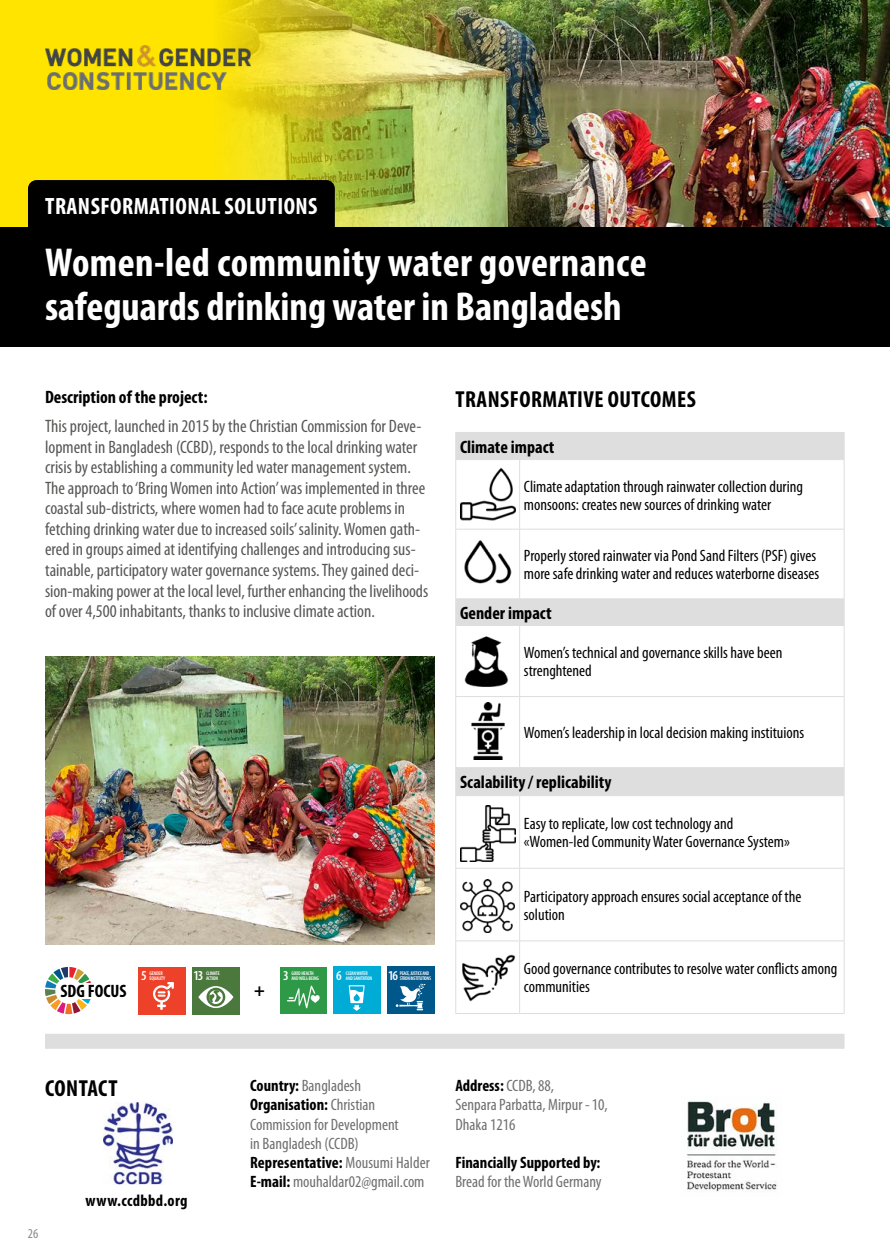
<style>
.page{position:relative;width:890px;height:1260px;background:#fff}
.page>*{position:absolute;margin:0;border:0;box-sizing:border-box;transform-origin:0 0}
.Headline_Project{font:700 condensed 40.5px/43.5px "Myriad Pro";color:#fff}
.Headline_Category_li{font:700 condensed 23.7px "Myriad Pro";letter-spacing:.02em;color:#fff}
.Überschrift_2{font:700 condensed 23.25px "Myriad Pro";letter-spacing:.02em;color:#000}
.Text_Description{font:condensed 18px/20.5px "Myriad Pro";color:#575756}
.Tabelle_Headline{font:700 condensed 18px "Myriad Pro";color:#000}
.Überschrift_3{font:700 condensed 18px "Myriad Pro";color:#000}
.t1{font:900 condensed 18px "Myriad Pro";color:#000}
.Tabelle_Text{font:condensed 16.5px/18px "Myriad Pro";color:#000}
.Contact_Infos{font:condensed 16.5px/19px "Myriad Pro";color:#706f6f}
.Contact_Infos-2{font:700 condensed 16.5px "Myriad Pro";color:#000}
.Contact_webadresse_z{font:700 condensed 16.5px "Myriad Pro";letter-spacing:.02em;color:#000}
.t2{font:600 condensed 13.65px "Myriad Pro";color:#fff}
.t3{font:condensed 13.5px "Myriad Pro";color:#878787}
.t4{font:600 condensed 5.25px "Myriad Pro";letter-spacing:-.025em;color:#fff}
.t5{font:600 condensed 5.25px "Myriad Pro";letter-spacing:-.05em;color:#fff}
.s1{font-weight:700;color:#000}
.s2{font-weight:400;color:#706f6f}
</style>
<div class="page">
<svg style="left:45px;top:967px;width:46px;height:47px"></svg>
<div style="left:67px;top:983px;width:52px;height:16px;background:#fff"></div>
<div style="left:139px;top:967px;width:47px;height:47px;background:#ed4229"></div>
<svg style="left:153px;top:982px;width:21px;height:28px"></svg>
<div style="left:192px;top:967px;width:47px;height:47px;background:#4a783d"></div>
<svg style="left:198px;top:986px;width:35px;height:22px"></svg>
<img style="left:639px;top:0;width:251px;height:228px">
<img style="left:104px;top:1102px;width:68px;height:83px">
<img style="left:0;top:0;width:639px;height:228px">
<div style="left:0;top:228px;width:890px;height:119px;background:#000"></div>
<div style="left:45px;top:1033px;width:799px;height:15px;background:#dedede"></div>
<img style="left:45px;top:656px;width:389px;height:288px">
<div style="left:456px;top:433px;width:388px;height:26px;background:#dedede"></div>
<svg style="left:456px;top:460px;width:388px;height:553px"></svg>
<hr style="left:455px;top:459px;width:65px;height:1px;background:#dedede">
<hr style="left:520px;top:459px;width:324px;height:1px;background:#dedede">
<hr style="left:519px;top:460px;width:1px;height:69px;background:#dedede">
<hr style="left:455px;top:529px;width:65px;height:1px;background:#dedede">
<hr style="left:520px;top:529px;width:324px;height:1px;background:#dedede">
<hr style="left:519px;top:529px;width:1px;height:69px;background:#dedede">
<hr style="left:455px;top:598px;width:65px;height:1px;background:#dedede">
<hr style="left:520px;top:598px;width:324px;height:1px;background:#dedede">
<hr style="left:455px;top:625px;width:65px;height:1px;background:#dedede">
<hr style="left:520px;top:625px;width:324px;height:1px;background:#dedede">
<hr style="left:519px;top:626px;width:1px;height:70px;background:#dedede">
<hr style="left:455px;top:696px;width:65px;height:1px;background:#dedede">
<hr style="left:520px;top:696px;width:324px;height:1px;background:#dedede">
<hr style="left:519px;top:697px;width:1px;height:70px;background:#dedede">
<hr style="left:455px;top:767px;width:65px;height:1px;background:#dedede">
<hr style="left:520px;top:767px;width:324px;height:1px;background:#dedede">
<hr style="left:455px;top:795px;width:65px;height:1px;background:#dedede">
<hr style="left:520px;top:795px;width:324px;height:1px;background:#dedede">
<hr style="left:519px;top:796px;width:1px;height:72px;background:#dedede">
<hr style="left:455px;top:868px;width:65px;height:1px;background:#dedede">
<hr style="left:520px;top:868px;width:324px;height:1px;background:#dedede">
<hr style="left:519px;top:868px;width:1px;height:72px;background:#dedede">
<hr style="left:455px;top:940px;width:65px;height:1px;background:#dedede">
<hr style="left:520px;top:940px;width:324px;height:1px;background:#dedede">
<hr style="left:519px;top:941px;width:1px;height:72px;background:#dedede">
<hr style="left:455px;top:1013px;width:65px;height:1px;background:#dedede">
<hr style="left:520px;top:1013px;width:324px;height:1px;background:#dedede">
<hr style="left:455px;top:626px;width:1px;height:70px;background:#dedede">
<hr style="left:844px;top:626px;width:1px;height:70px;background:#dedede">
<hr style="left:455px;top:697px;width:1px;height:70px;background:#dedede">
<hr style="left:844px;top:697px;width:1px;height:70px;background:#dedede">
<hr style="left:455px;top:432px;width:65px;height:1px;background:#dedede">
<svg style="left:455px;top:433px;width:1px;height:26px"></svg>
<hr style="left:520px;top:432px;width:324px;height:1px;background:#dedede">
<svg style="left:844px;top:433px;width:1px;height:26px"></svg>
<hr style="left:455px;top:796px;width:1px;height:72px;background:#dedede">
<hr style="left:844px;top:796px;width:1px;height:72px;background:#dedede">
<hr style="left:455px;top:868px;width:1px;height:72px;background:#dedede">
<hr style="left:844px;top:868px;width:1px;height:72px;background:#dedede">
<hr style="left:455px;top:941px;width:1px;height:72px;background:#dedede">
<hr style="left:844px;top:941px;width:1px;height:72px;background:#dedede">
<svg style="left:455px;top:768px;width:1px;height:27px"></svg>
<svg style="left:844px;top:768px;width:1px;height:27px"></svg>
<hr style="left:455px;top:460px;width:1px;height:69px;background:#dedede">
<hr style="left:844px;top:460px;width:1px;height:69px;background:#dedede">
<hr style="left:455px;top:529px;width:1px;height:69px;background:#dedede">
<hr style="left:844px;top:529px;width:1px;height:69px;background:#dedede">
<svg style="left:455px;top:599px;width:1px;height:26px"></svg>
<svg style="left:844px;top:599px;width:1px;height:26px"></svg>
<img style="left:460px;top:467px;width:55px;height:54px">
<img style="left:457px;top:533px;width:61px;height:56px">
<img style="left:461px;top:634px;width:53px;height:56px">
<img style="left:459px;top:702px;width:57px;height:57px">
<img style="left:460px;top:805px;width:55px;height:56px">
<img style="left:461px;top:879px;width:53px;height:53px">
<img style="left:459px;top:948px;width:57px;height:56px">
<img style="left:687px;top:1101px;width:90px;height:91px">
<div style="left:280px;top:967px;width:47px;height:47px;background:#2e9947"></div>
<svg style="left:287px;top:985px;width:33px;height:23px"></svg>
<div style="left:333px;top:967px;width:47px;height:47px;background:#00abd6"></div>
<svg style="left:349px;top:985px;width:16px;height:26px"></svg>
<div style="left:387px;top:967px;width:47px;height:47px;background:#00578a"></div>
<svg style="left:396px;top:983px;width:29px;height:27px"></svg>
<div style="left:28px;top:180px;width:307px;height:48px;background:#000"></div>
<img style="left:45px;top:45px;width:205px;height:45px">
<p class="Headline_Category_li" style="left:45px;top:191px;width:274px">TRANSFORMATIONAL SOLUTIONS</p>
<p class="Headline_Project" style="left:45px;top:240px;width:603px">Women-led community water governance safeguards drinking water in Bangladesh</p>
<p class="Überschrift_3" style="left:45px;top:386px;width:164px">Description of the project:</p>
<p class="Text_Description" style="left:45px;top:416px;width:385px">This project, launched in 2015 by the Christian Commission for Deve&shy;lopment in Bangladesh (CCBD), responds to the local drinking water crisis by establishing a community led water management system.<br>The approach to ‘Bring Women into Action’ was implemented in three coastal sub-districts, where women had to face acute problems in fetching drinking water due to increased soils’ salinity. Women gath&shy;ered in groups aimed at identifying challenges and introducing sus&shy;tainable, participatory water governance systems. They gained deci&shy;sion-making power at the local level, further enhancing the livelihoods of over 4,500 inhabitants, thanks to inclusive climate action.</p>
<p class="t4" style="left:150px;top:969px;width:15px">GENDER</p>
<p class="t2" style="left:141px;top:967px;width:7px">5</p>
<p class="t4" style="left:150px;top:975px;width:17px">EQUALITY</p>
<p class="t2" style="left:193px;top:967px;width:11px">13</p>
<p class="t4" style="left:206px;top:975px;width:14px">ACTION</p>
<p class="t4" style="left:206px;top:969px;width:15px">CLIMATE</p>
<p class="t2" style="left:283px;top:967px;width:7px">3</p>
<p class="t4" style="left:291px;top:975px;width:29px">AND WELL-BEING</p>
<p class="t4" style="left:291px;top:969px;width:24px">GOOD HEALTH</p>
<p class="t2" style="left:336px;top:967px;width:7px">6</p>
<p class="t4" style="left:346px;top:975px;width:28px">AND SANITATION</p>
<p class="t4" style="left:346px;top:969px;width:24px">CLEAN WATER</p>
<p class="t2" style="left:388px;top:967px;width:11px">16</p>
<p class="t5" style="left:400px;top:975px;width:33px">STRON INSTITUTIONS</p>
<p class="t5" style="left:400px;top:969px;width:31px">PEACE, JUSTICE AND</p>
<p class="Tabelle_Headline" style="left:60px;top:980px;width:68px">SDG FOCUS</p>
<p class="t1" style="left:254px;top:978px;width:12px">+</p>
<p class="Überschrift_2" style="left:456px;top:385px;width:242px">TRANSFORMATIVE OUTCOMES</p>
<p class="Tabelle_Headline" style="left:460px;top:435px;width:96px">Climate impact</p>
<p class="Tabelle_Text" style="left:524px;top:477px;width:281px">Climate adaptation through rainwater collection during monsoons: creates new sources of drinking water</p>
<p class="Tabelle_Text" style="left:524px;top:546px;width:297px">Properly stored rainwater via Pond Sand Filters (PSF) gives more safe drinking water and reduces waterborne diseases</p>
<p class="Tabelle_Headline" style="left:460px;top:601px;width:93px">Gender impact</p>
<p class="Tabelle_Text" style="left:524px;top:643px;width:260px">Women’s technical and governance skills have been strenghtened</p>
<p class="Tabelle_Text" style="left:524px;top:723px;width:282px">Women’s leadership in local decision making instituions</p>
<p class="Tabelle_Headline" style="left:460px;top:771px;width:153px">Scalability / replicability</p>
<p class="Tabelle_Text" style="left:524px;top:814px;width:267px">Easy to replicate, low cost technology and «Women-led Community Water Governance System»</p>
<p class="Tabelle_Text" style="left:524px;top:887px;width:279px">Participatory approach ensures social acceptance of the solution</p>
<p class="Tabelle_Text" style="left:524px;top:959px;width:315px">Good governance contributes to resolve water conflicts among communities</p>
<p class="Überschrift_2" style="left:45px;top:1074px;width:74px">CONTACT</p>
<p class="t3" style="left:28px;top:1225px;width:12px">26</p>
<p class="Contact_webadresse_z" style="left:86px;top:1190px;width:103px">www.ccdbbd.org</p>
<p class="Contact_Infos" style="left:250px;top:1076px;width:112px"><span class="s1">Country:</span> Bangladesh</p>
<p class="Contact_Infos" style="left:250px;top:1095px;width:150px"><span class="s1">Organisation:</span> Christian<br>Commission for Development in Bangladesh (CCDB)</p>
<p class="Contact_Infos-2" style="left:250px;top:1152px;width:181px">Representative: <span class="s2">Mousumi Halder</span></p>
<p class="Contact_Infos" style="left:250px;top:1171px;width:176px"><span class="s1">E-mail:</span> mouhaldar02@gmail.com</p>
<p class="Contact_Infos" style="left:455px;top:1076px;width:154px"><span class="s1">Address:</span> CCDB, 88,<br>Senpara Parbatta, Mirpur -10,<br>Dhaka 1216</p>
<p class="Contact_Infos-2" style="left:455px;top:1152px;width:146px">Financially Supported by:</p>
<p class="Contact_Infos" style="left:455px;top:1171px;width:148px">Bread for the World Germany</p>
</div>
